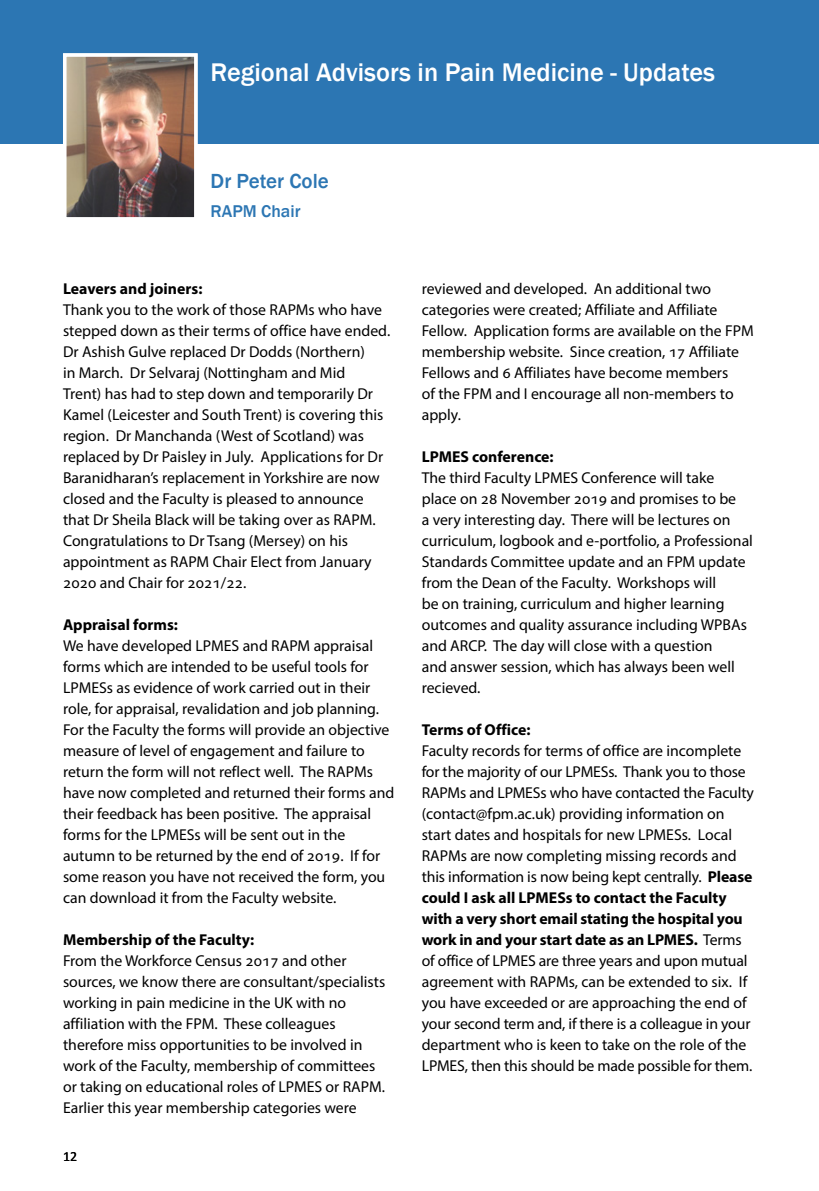
<style>
.page{position:relative;width:819px;height:1191px;background:#fff}
.page>*{position:absolute;margin:0;border:0;box-sizing:border-box;transform-origin:0 0}
.t1{font:500 26.25px "Franklin Gothic";color:#fff}
.t2{font:500 21px "Franklin Gothic";color:#2c76b3}
.t3{font:500 17.5px "Franklin Gothic";color:#2c76b3}
.t4{font:15.75px/21px "Myriad Pro";color:#000}
.t5{font:700 15.75px "Myriad Pro";color:#000}
.t6{font:14px "Calibri";color:#000}
.s1{font-weight:700}
</style>
<div class="page">
<div style="left:0;top:0;width:819px;height:144px;background:#2c76b3"></div>
<img style="left:68px;top:58px;width:124px;height:157px">
<div style="left:63px;top:53px;width:134px;height:167px;border:4px solid #fff"></div>
<h1 class="t1" style="left:210px;top:56px;width:506px">Regional Advisors in Pain Medicine - Updates</h1>
<h2 class="t2" style="left:210px;top:168px;width:120px">Dr Peter Cole</h2>
<p class="t3" style="left:210px;top:200px;width:91px">RAPM Chair</p>
<p class="t5" style="left:63px;top:278px;width:141px">Leavers and joiners:</p>
<p class="t4" style="left:63px;top:299px;width:329px">Thank you to the work of those RAPMs who have stepped down as their terms of office have ended.<br>Dr Ashish Gulve replaced Dr Dodds (Northern)<br>in March. Dr Selvaraj (Nottingham and Mid<br>Trent) has had to step down and temporarily Dr Kamel (Leicester and South Trent) is covering this region. Dr Manchanda (West of Scotland) was replaced by Dr Paisley in July. Applications for Dr Baranidharan’s replacement in Yorkshire are now closed and the Faculty is pleased to announce that Dr Sheila Black will be taking over as RAPM.<br>Congratulations to Dr Tsang (Mersey) on his appointment as RAPM Chair Elect from January 2020 and Chair for 2021/22.</p>
<p class="t5" style="left:63px;top:614px;width:116px">Appraisal forms:</p>
<p class="t4" style="left:63px;top:635px;width:333px">We have developed LPMES and RAPM appraisal forms which are intended to be useful tools for LPMESs as evidence of work carried out in their role, for appraisal, revalidation and job planning.<br>For the Faculty the forms will provide an objective measure of level of engagement and failure to return the form will not reflect well. The RAPMs have now completed and returned their forms and their feedback has been positive. The appraisal forms for the LPMESs will be sent out in the autumn to be returned by the end of 2019. If for some reason you have not received the form, you can download it from the Faculty website.</p>
<p class="t5" style="left:63px;top:929px;width:193px">Membership of the Faculty:</p>
<p class="t4" style="left:63px;top:950px;width:324px">From the Workforce Census 2017 and other sources, we know there are consultant/specialists working in pain medicine in the UK with no affiliation with the FPM. These colleagues therefore miss opportunities to be involved in work of the Faculty, membership of committees or taking on educational roles of LPMES or RAPM.<br>Earlier this year membership categories were</p>
<p class="t6" style="left:63px;top:1147px;width:16px">12</p>
<p class="t4" style="left:421px;top:278px;width:333px">reviewed and developed. An additional two categories were created; Affiliate and Affiliate Fellow. Application forms are available on the FPM membership website. Since creation, 17 Affiliate Fellows and 6 Affiliates have become members<br>of the FPM and I encourage all non-members to apply.</p>
<p class="t5" style="left:421px;top:446px;width:133px">LPMES conference:</p>
<p class="t4" style="left:421px;top:467px;width:333px">The third Faculty LPMES Conference will take place on 28 November 2019 and promises to be<br>a very interesting day. There will be lectures on curriculum, logbook and e-portfolio, a Professional Standards Committee update and an FPM update from the Dean of the Faculty. Workshops will<br>be on training, curriculum and higher learning outcomes and quality assurance including WPBAs and ARCP. The day will close with a question<br>and answer session, which has always been well recieved.</p>
<p class="t5" style="left:421px;top:719px;width:110px">Terms of Office:</p>
<p class="t4" style="left:421px;top:740px;width:334px">Faculty records for terms of office are incomplete for the majority of our LPMESs. Thank you to those RAPMs and LPMESs who have contacted the Faculty (contact@fpm.ac.uk) providing information on start dates and hospitals for new LPMESs. Local RAPMs are now completing missing records and this information is now being kept centrally. <span class="s1">Please could I ask all LPMESs to contact the Faculty with a very short email stating the hospital you work in and your start date as an LPMES.</span> Terms of office of LPMES are three years and upon mutual agreement with RAPMs, can be extended to six. If you have exceeded or are approaching the end of your second term and, if there is a colleague in your department who is keen to take on the role of the LPMES, then this should be made possible for them.</p>
</div>
